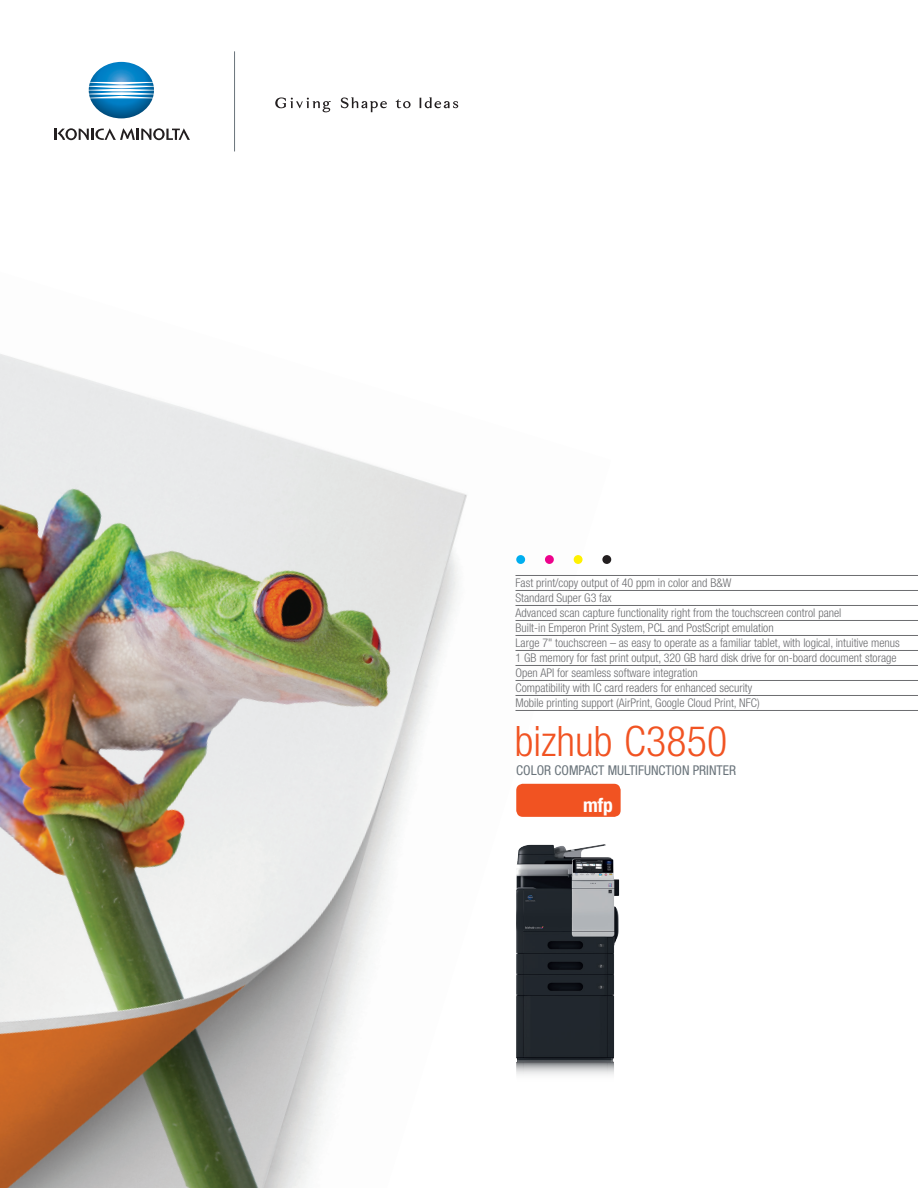
<style>
.page{position:relative;width:918px;height:1188px;background:#fff}
.page>*{position:absolute;margin:0;border:0;box-sizing:border-box;transform-origin:0 0}
.t1{font:300 condensed 42px "Helvetica Neue LT Std";letter-spacing:.005em;color:#f15322}
.t2{font:700 condensed 19.5px "Helvetica Neue LT Std";color:#fff}
.t3{font:condensed 13.5px "Helvetica Neue LT Std";color:#6a747b}
.t4{font:300 condensed 12px/15px "Helvetica Neue LT Std";color:#6c6d70}
</style>
<div class="page">
<img style="left:0;top:354px;width:611px;height:834px">
<img style="left:89px;top:62px;width:65px;height:56px">
<svg style="left:55px;top:128px;width:135px;height:12px"></svg>
<svg style="left:341px;top:97px;width:46px;height:15px"></svg>
<svg style="left:420px;top:97px;width:38px;height:11px"></svg>
<svg style="left:275px;top:97px;width:56px;height:15px"></svg>
<svg style="left:396px;top:99px;width:15px;height:9px"></svg>
<hr style="left:234px;top:51px;width:1px;height:100px;background:#6a747b">
<div style="left:516px;top:784px;width:105px;height:33px;background:#f15322;border-radius:7px"></div>
<img style="left:516px;top:844px;width:103px;height:344px">
<svg style="left:516px;top:555px;width:9px;height:9px"></svg>
<svg style="left:545px;top:555px;width:9px;height:9px"></svg>
<svg style="left:574px;top:555px;width:9px;height:9px"></svg>
<svg style="left:602px;top:555px;width:9px;height:9px"></svg>
<hr style="left:516px;top:575px;width:402px;height:1px;background:#6c6d70">
<hr style="left:516px;top:590px;width:402px;height:1px;background:#6c6d70">
<hr style="left:516px;top:605px;width:402px;height:1px;background:#6c6d70">
<hr style="left:516px;top:620px;width:402px;height:1px;background:#6c6d70">
<hr style="left:516px;top:635px;width:402px;height:1px;background:#6c6d70">
<hr style="left:516px;top:650px;width:402px;height:1px;background:#6c6d70">
<hr style="left:516px;top:665px;width:402px;height:1px;background:#6c6d70">
<hr style="left:516px;top:680px;width:402px;height:1px;background:#6c6d70">
<hr style="left:516px;top:695px;width:402px;height:1px;background:#6c6d70">
<hr style="left:516px;top:710px;width:402px;height:1px;background:#6c6d70">
<p class="t4" style="left:516px;top:575px;width:386px">Fast print/copy output of 40 ppm in color and B&amp;W<br>Standard Super G3 fax<br>Advanced scan capture functionality right from the touchscreen control panel<br>Built-in Emperon Print System, PCL and PostScript emulation<br>Large 7" touchscreen – as easy to operate as a familiar tablet, with logical, intuitive menus 1 GB memory for fast print output, 320 GB hard disk drive for on-board document storage Open API for seamless software integration<br>Compatibility with IC card readers for enhanced security<br>Mobile printing support (AirPrint, Google Cloud Print, NFC)</p>
<h1 class="t1" style="left:515px;top:717px;width:214px">bizhub C3850</h1>
<p class="t3" style="left:516px;top:763px;width:221px">COLOR COMPACT MULTIFUNCTION PRINTER</p>
<h2 class="t2" style="left:583px;top:794px;width:31px">mfp</h2>
</div>
